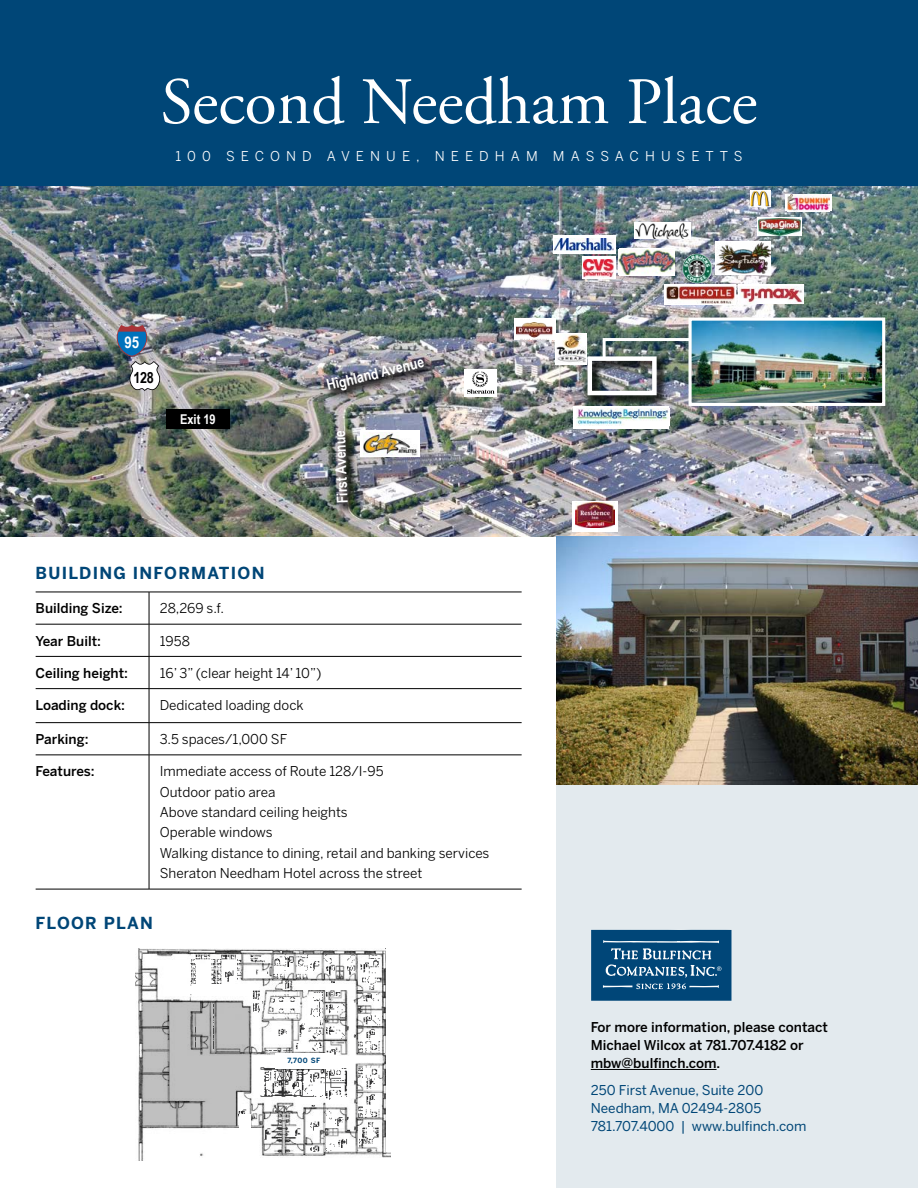
<style>
.page{position:relative;width:918px;height:1188px;background:#fff}
.page>*{position:absolute;margin:0;border:0;box-sizing:border-box;transform-origin:0 0}
.t1{font:66px "Adobe Garamond Pro";color:#fff}
.t2{font:700 16.5px "Benton Sans";letter-spacing:.075em;color:#004677}
.t3{font:700 16.2px "Arial Narrow";color:#000}
.t4{font:700 16.2px "Arial Narrow";color:#fff}
.t5{font:700 15.45px "Arial Narrow";color:#000}
.t6{font:700 15.45px "Arial Narrow";color:#fff}
.t7{font:700 15px "Arial Narrow";color:#fff}
.t8{font:13.5px/20.4px "Benton Sans";color:#000}
.t9{font:500 13.5px/18px "Benton Sans";color:#000}
.t10{font:13.5px/18px "Benton Sans";color:#004677}
.t11{font:13.5px "Benton Sans";letter-spacing:.45em;color:#fff}
.t12{font:700 13.5px "Arial Narrow";color:#fff}
.t13{font:700 7.2px "Benton Sans";color:#004677}
</style>
<div class="page">
<div style="left:556px;top:536px;width:362px;height:652px;background:#e3eaee"></div>
<div style="left:0;top:0;width:918px;height:188px;background:#004677"></div>
<svg style="left:591px;top:930px;width:140px;height:71px;background:#1d5b87"></svg>
<hr style="left:36px;top:592px;width:113px;height:1px;background:#000">
<hr style="left:149px;top:592px;width:373px;height:1px;background:#000">
<hr style="left:149px;top:592px;width:1px;height:32px;background:#000">
<hr style="left:36px;top:624px;width:113px;height:1px;background:#000">
<hr style="left:149px;top:624px;width:373px;height:1px;background:#000">
<hr style="left:149px;top:624px;width:1px;height:32px;background:#000">
<hr style="left:36px;top:656px;width:113px;height:1px;background:#000">
<hr style="left:149px;top:656px;width:373px;height:1px;background:#000">
<hr style="left:149px;top:657px;width:1px;height:31px;background:#000">
<hr style="left:36px;top:688px;width:113px;height:1px;background:#000">
<hr style="left:149px;top:688px;width:373px;height:1px;background:#000">
<hr style="left:149px;top:689px;width:1px;height:33px;background:#000">
<hr style="left:36px;top:722px;width:113px;height:1px;background:#000">
<hr style="left:149px;top:722px;width:373px;height:1px;background:#000">
<hr style="left:149px;top:723px;width:1px;height:32px;background:#000">
<hr style="left:36px;top:755px;width:113px;height:1px;background:#000">
<hr style="left:149px;top:755px;width:373px;height:1px;background:#000">
<hr style="left:149px;top:755px;width:1px;height:134px;background:#000">
<hr style="left:36px;top:889px;width:113px;height:1px;background:#000">
<hr style="left:149px;top:889px;width:373px;height:1px;background:#000">
<hr style="left:591px;top:1069px;width:126px;height:1px;background:#000">
<img style="left:0;top:187px;width:918px;height:350px">
<div style="left:584px;top:353px;width:85px;height:55px;background:#000;opacity:.75"></div>
<div style="left:588px;top:356px;width:69px;height:39px;border:4px solid #fff"></div>
<img style="left:117px;top:325px;width:43px;height:66px">
<div style="left:166px;top:409px;width:64px;height:20px;background:#000"></div>
<svg style="left:665px;top:284px;width:71px;height:21px"></svg>
<img style="left:666px;top:287px;width:68px;height:17px">
<div style="left:619px;top:248px;width:55px;height:28px;background:#fff"></div>
<img style="left:619px;top:250px;width:55px;height:25px">
<img style="left:683px;top:254px;width:29px;height:29px">
<div style="left:514px;top:319px;width:41px;height:21px;background:#fff"></div>
<img style="left:517px;top:323px;width:36px;height:17px">
<div style="left:555px;top:333px;width:32px;height:31px;background:#fff"></div>
<img style="left:557px;top:335px;width:28px;height:27px">
<div style="left:582px;top:256px;width:34px;height:22px;background:linear-gradient(to right,#fff,#fff)"></div>
<img style="left:584px;top:260px;width:30px;height:18px">
<div style="left:464px;top:369px;width:33px;height:28px;background:#fff"></div>
<svg style="left:467px;top:372px;width:27px;height:22px"></svg>
<div style="left:332px;top:427px;width:28px;height:88px;background:#000;opacity:.75"></div>
<div style="left:324px;top:356px;width:113px;height:47px;background:#000;opacity:.75"></div>
<svg style="left:786px;top:194px;width:46px;height:17px"></svg>
<img style="left:787px;top:195px;width:42px;height:16px">
<svg style="left:716px;top:242px;width:55px;height:33px"></svg>
<img style="left:716px;top:243px;width:54px;height:30px">
<div style="left:572px;top:501px;width:46px;height:30px;background:#fff"></div>
<img style="left:575px;top:502px;width:40px;height:26px">
<div style="left:553px;top:235px;width:63px;height:19px;background:#fff"></div>
<img style="left:554px;top:239px;width:60px;height:12px">
<div style="left:634px;top:222px;width:56px;height:17px;background:#fff"></div>
<img style="left:635px;top:222px;width:54px;height:17px">
<div style="left:738px;top:284px;width:66px;height:20px;background:#fff"></div>
<img style="left:740px;top:286px;width:63px;height:18px">
<div style="left:361px;top:430px;width:59px;height:27px;background:#fff"></div>
<img style="left:364px;top:432px;width:54px;height:24px">
<div style="left:573px;top:406px;width:96px;height:22px;background:#fff"></div>
<img style="left:577px;top:409px;width:92px;height:17px">
<svg style="left:757px;top:217px;width:44px;height:19px"></svg>
<img style="left:758px;top:218px;width:42px;height:18px">
<img style="left:750px;top:190px;width:20px;height:17px">
<img style="left:601px;top:316px;width:286px;height:92px">
<img style="left:556px;top:537px;width:362px;height:247px">
<img style="left:135px;top:949px;width:256px;height:212px">
<img style="left:239px;top:949px;width:152px;height:204px">
<img style="left:190px;top:954px;width:75px;height:95px">
<img style="left:274px;top:955px;width:28px;height:12px">
<svg style="left:143px;top:1001px;width:107px;height:126px;background:#b4b4b4"></svg>
<div style="left:386px;top:941px;width:5px;height:211px;background:#fff"></div>
<div style="left:239px;top:1115px;width:11px;height:27px;background:#fff"></div>
<div style="left:275px;top:1053px;width:58px;height:15px;background:#fff"></div>
<h1 class="t1" style="left:161px;top:62px;width:598px">Second Needham Place</h1>
<p class="t11" style="left:175px;top:148px;width:423px">100 s econd avenue, needham M ass</p>
<p class="t11" style="left:615px;top:148px;width:127px">achus etts</p>
<p class="t6" style="left:120px;top:324px;width:16px">95</p>
<p class="t4" style="left:125px;top:330px;width:16px">95</p>
<p class="t5" style="left:133px;top:366px;width:22px">128</p>
<p class="t3" style="left:139px;top:374px;width:23px">128</p>
<p class="t12" style="left:180px;top:409px;width:37px">Exit 19</p>
<p class="t2" style="left:36px;top:563px;width:228px">BUILDING INFORMATION</p>
<p class="t7" style="left:324px;top:374px;width:101px;rotate:-14deg">Highland Avenue</p>
<p class="t7" style="left:331px;top:504px;width:75px;rotate:-92deg">First Avenue</p>
<p class="t9" style="left:36px;top:599px;width:89px">Building Size:</p>
<p class="t8" style="left:160px;top:598px;width:66px">28,269 s.f.</p>
<p class="t9" style="left:36px;top:632px;width:67px">Year Built:</p>
<p class="t8" style="left:160px;top:630px;width:32px">1958</p>
<p class="t9" style="left:36px;top:664px;width:94px">Ceiling height:</p>
<p class="t8" style="left:160px;top:663px;width:163px">16’ 3” (clear height 14’ 10”)</p>
<p class="t9" style="left:36px;top:696px;width:91px">Loading dock:</p>
<p class="t8" style="left:160px;top:695px;width:145px">Dedicated loading dock</p>
<p class="t9" style="left:36px;top:730px;width:54px">Parking:</p>
<p class="t8" style="left:160px;top:729px;width:129px">3.5 spaces/1,000 SF</p>
<p class="t9" style="left:36px;top:762px;width:61px">Features:</p>
<p class="t8" style="left:160px;top:761px;width:331px">Immediate access of Route 128/I-95<br>Outdoor patio area<br>Above standard ceiling heights<br>Operable windows<br>Walking distance to dining, retail and banking services Sheraton N eedham H otel across the street</p>
<p class="t2" style="left:36px;top:913px;width:116px">FLOOR PLAN</p>
<p class="t13" style="left:287px;top:1056px;width:35px">7,700 SF</p>
<p class="t9" style="left:591px;top:1018px;width:239px">For more information, please contact<br>Michael Wilcox at 781.707.4182 or mbw@bulfinch.com.</p>
<p class="t10" style="left:591px;top:1081px;width:217px">250 First Avenue, Suite 200<br>N eedham, MA 02494-2805<br>781.707.4000 | www.bulfinch.com</p>
</div>
